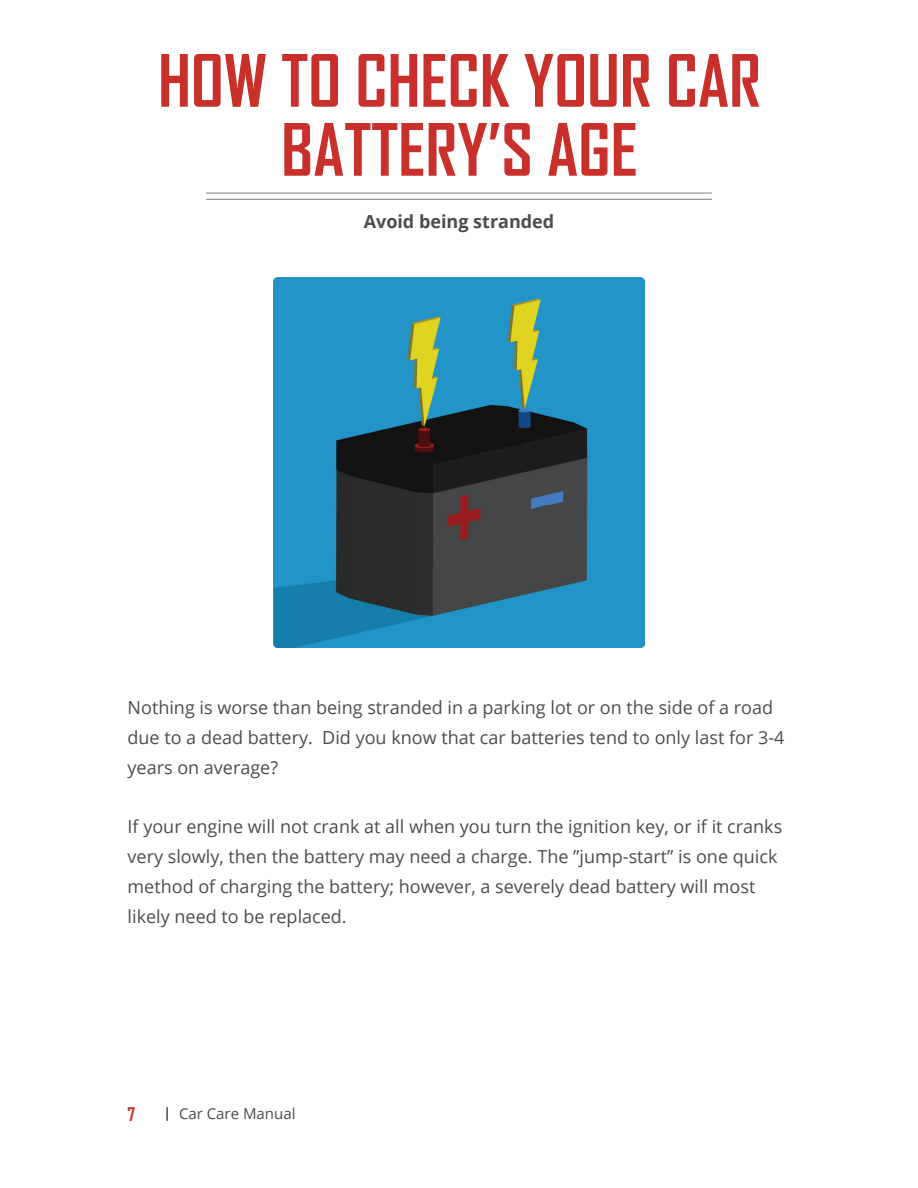
<style>
.page{position:relative;width:918px;height:1188px;background:#fff}
.page>*{position:absolute;margin:0;border:0;box-sizing:border-box;transform-origin:0 0}
.Chapter_title{font:700 69px/69px "Agency FB";color:#c92f2b;text-align:center}
.Text_12{font:18px/29.7px "Open Sans";color:#4b4c4d}
.Chapter_subtitle{font:700 18px "Open Sans";color:#4b4c4d}
.Page_number{font:700 18px "Agency FB";color:#c92f2b}
.t1{font:15px "Open Sans";color:#4b4c4d}
</style>
<div class="page">
<svg style="left:166px;top:1107px;width:2px;height:14px"></svg>
<hr style="left:206px;top:192px;width:506px;height:2px;background:#939698">
<hr style="left:206px;top:199px;width:506px;height:1px;background:#939698">
<img style="left:274px;top:278px;width:370px;height:370px">
<p class="Chapter_title" style="left:158px;top:45px;width:604px">HOW TO CHECK YOUR CAR<br>BATTERY’S AGE</p>
<p class="Chapter_subtitle" style="left:364px;top:209px;width:192px">Avoid being stranded</p>
<p class="Text_12" style="left:128px;top:692px;width:658px">Nothing is worse than being stranded in a parking lot or on the side of a road due to a dead battery. Did you know that car batteries tend to only last for 3-4 years on average?</p>
<p class="Text_12" style="left:128px;top:812px;width:656px">If your engine will not crank at all when you turn the ignition key, or if it cranks very slowly, then the battery may need a charge. The ”jump-start” is one quick method of charging the battery; however, a severely dead battery will most likely need to be replaced.</p>
<p class="Page_number" style="left:128px;top:1103px;width:9px">7</p>
<p class="t1" style="left:179px;top:1103px;width:118px">Car Care Manual</p>
</div>
